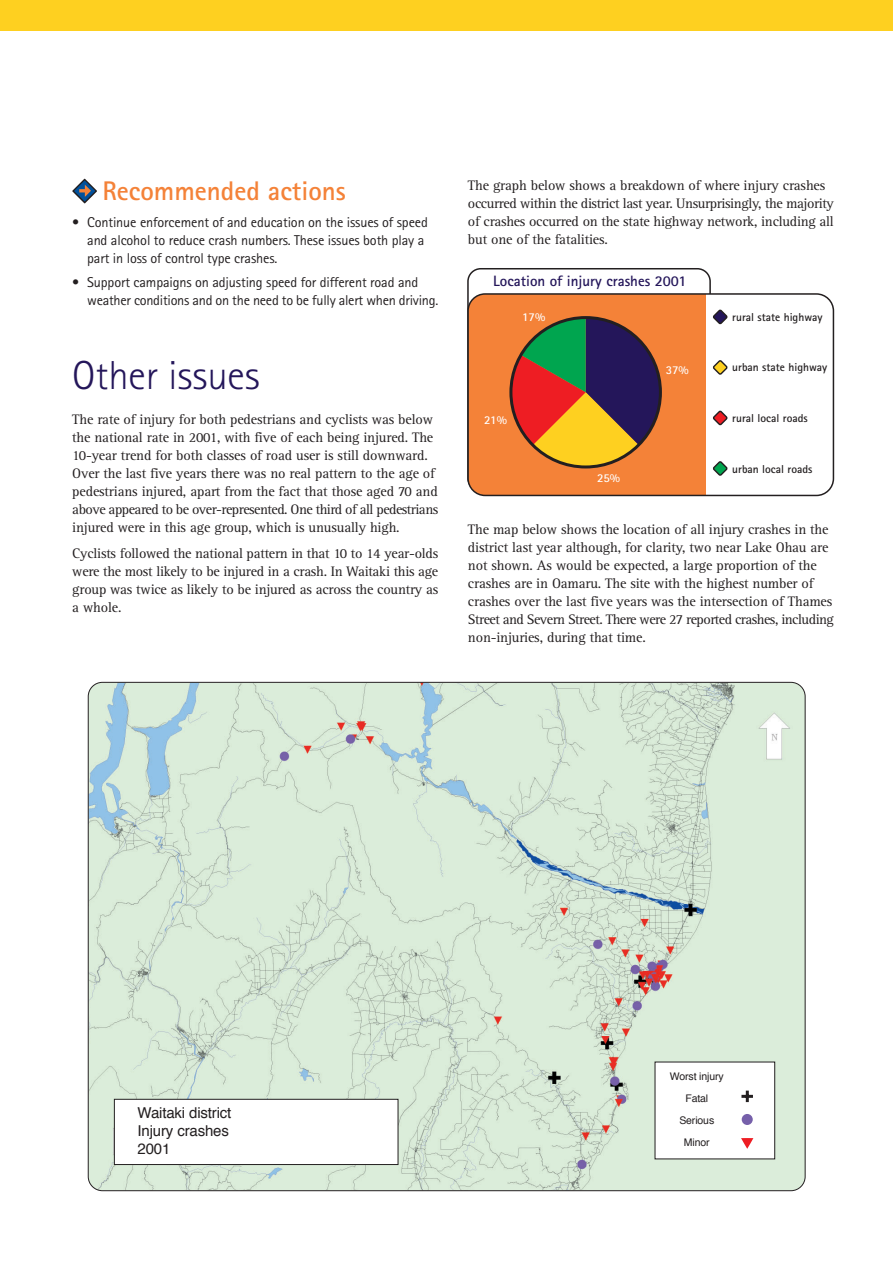
<style>
.page{position:relative;width:893px;height:1263px;background:#fff}
.page>*{position:absolute;margin:0;border:0;box-sizing:border-box;transform-origin:0 0}
.t1{font:300 40.5px "Rotis Sans Serif";color:#24165a}
.t2{font:700 27px "Rotis Sans Serif";color:#f48238}
.t3{font:15px/18px "Helvetica";letter-spacing:-.01em;color:#231f20}
.t4{font:700 15px "Rotis Sans Serif";color:#24165a}
.t5{font:14.25px/18px "Rotis Serif";letter-spacing:-.01em;color:#231f20}
.t6{font:14.25px/18px "Rotis Sans Serif";letter-spacing:-.01em;color:#231f20}
.t7{font:700 12px "Rotis Sans Serif";letter-spacing:-.005em;color:#fff}
.t8{font:700 11.55px "Rotis Sans Serif";color:#231f20}
.t9{font:10.5px/22px "Helvetica";letter-spacing:-.01em;color:#231f20;text-align:center}
</style>
<div class="page">
<div style="left:0;top:0;width:892px;height:30px;background:#fed020"></div>
<div style="left:467px;top:268px;width:243px;height:224px;background:#fff;border:2px solid #231f20;border-radius:13px"></div>
<div style="left:468px;top:294px;width:365px;height:201px;background:#f48238;border-radius:17px"></div>
<div style="left:706px;top:294px;width:127px;height:201px;background:#fff"></div>
<div style="left:467px;top:293px;width:367px;height:203px;border:2px solid #231f20;border-radius:17px"></div>
<svg style="left:511px;top:318px;width:149px;height:149px"></svg>
<div style="left:509px;top:316px;width:153px;height:152px;border:3px solid #231f20;border-radius:50%"></div>
<svg style="left:713px;top:309px;width:15px;height:16px"></svg>
<svg style="left:713px;top:360px;width:15px;height:15px"></svg>
<svg style="left:713px;top:410px;width:15px;height:16px"></svg>
<svg style="left:713px;top:461px;width:15px;height:15px"></svg>
<img style="left:88px;top:682px;width:717px;height:509px;border-radius:14px">
<svg style="left:72px;top:179px;width:25px;height:24px"></svg>
<svg style="left:74px;top:181px;width:21px;height:20px"></svg>
<svg style="left:79px;top:184px;width:13px;height:14px"></svg>
<div style="left:654px;top:1062px;width:121px;height:97px;background:#fff"></div>
<svg style="left:741px;top:1091px;width:12px;height:11px"></svg>
<svg style="left:741px;top:1138px;width:12px;height:11px"></svg>
<div style="left:741px;top:1114px;width:11px;height:11px;background:#7660aa;border-radius:50%"></div>
<div style="left:114px;top:1099px;width:284px;height:66px;background:#fff;border:1px solid #231f20"></div>
<h2 class="t2" style="left:102px;top:182px;width:245px">Recommended actions</h2>
<p class="t6" style="left:87px;top:214px;width:342px;text-indent:-15px">• Continue enforcement of and education on the issues of speed and alcohol to reduce crash numbers. These issues both play a part in loss of control type crashes.</p>
<p class="t6" style="left:87px;top:274px;width:352px;text-indent:-15px">• Support campaigns on adjusting speed for different road and weather conditions and on the need to be fully alert when driving.</p>
<h1 class="t1" style="left:72px;top:361px;width:189px">Other issues</h1>
<p class="t5" style="left:72px;top:411px;width:367px">The rate of injury for both pedestrians and cyclists was below the national rate in 2001, with five of each being injured. The 10-year trend for both classes of road user is still downward.<br>Over the last five years there was no real pattern to the age of pedestrians injured, apart from the fact that those aged 70 and above appeared to be over-represented. One third of all pedestrians injured were in this age group, which is unusually high.</p>
<p class="t5" style="left:72px;top:546px;width:367px;text-align:justify">Cyclists followed the national pattern in that 10 to 14 year-olds were the most likely to be injured in a crash. In Waitaki this age group was twice as likely to be injured as across the country as a whole.</p>
<p class="t5" style="left:468px;top:178px;width:367px">The graph below shows a breakdown of where injury crashes occurred within the district last year. Unsurprisingly, the majority of crashes occurred on the state highway network, including all but one of the fatalities.</p>
<p class="t4" style="left:493px;top:276px;width:195px">Location of injury crashes 2001</p>
<p class="t7" style="left:522px;top:313px;width:25px">17%</p>
<p class="t7" style="left:484px;top:416px;width:24px">21%</p>
<p class="t7" style="left:597px;top:474px;width:24px">25%</p>
<p class="t7" style="left:665px;top:366px;width:25px">37%</p>
<p class="t8" style="left:732px;top:313px;width:92px">rural state highway</p>
<p class="t8" style="left:732px;top:363px;width:97px">urban state highway</p>
<p class="t8" style="left:732px;top:414px;width:77px">rural local roads</p>
<p class="t8" style="left:732px;top:465px;width:82px">urban local roads</p>
<p class="t5" style="left:468px;top:522px;width:367px">The map below shows the location of all injury crashes in the district last year although, for clarity, two near Lake Ohau are not shown. As would be expected, a large proportion of the crashes are in Oamaru. The site with the highest number of crashes over the last five years was the intersection of Thames Street and Severn Street. There were 27 reported crashes, including non-injuries, during that time.</p>
<p class="t3" style="left:137px;top:1105px;width:95px">Waitaki district<br>Injury crashes<br>2001</p>
<p class="t9" style="left:669px;top:1066px;width:55px">Worst injury<br>Fatal<br>Serious<br>Minor</p>
</div>
